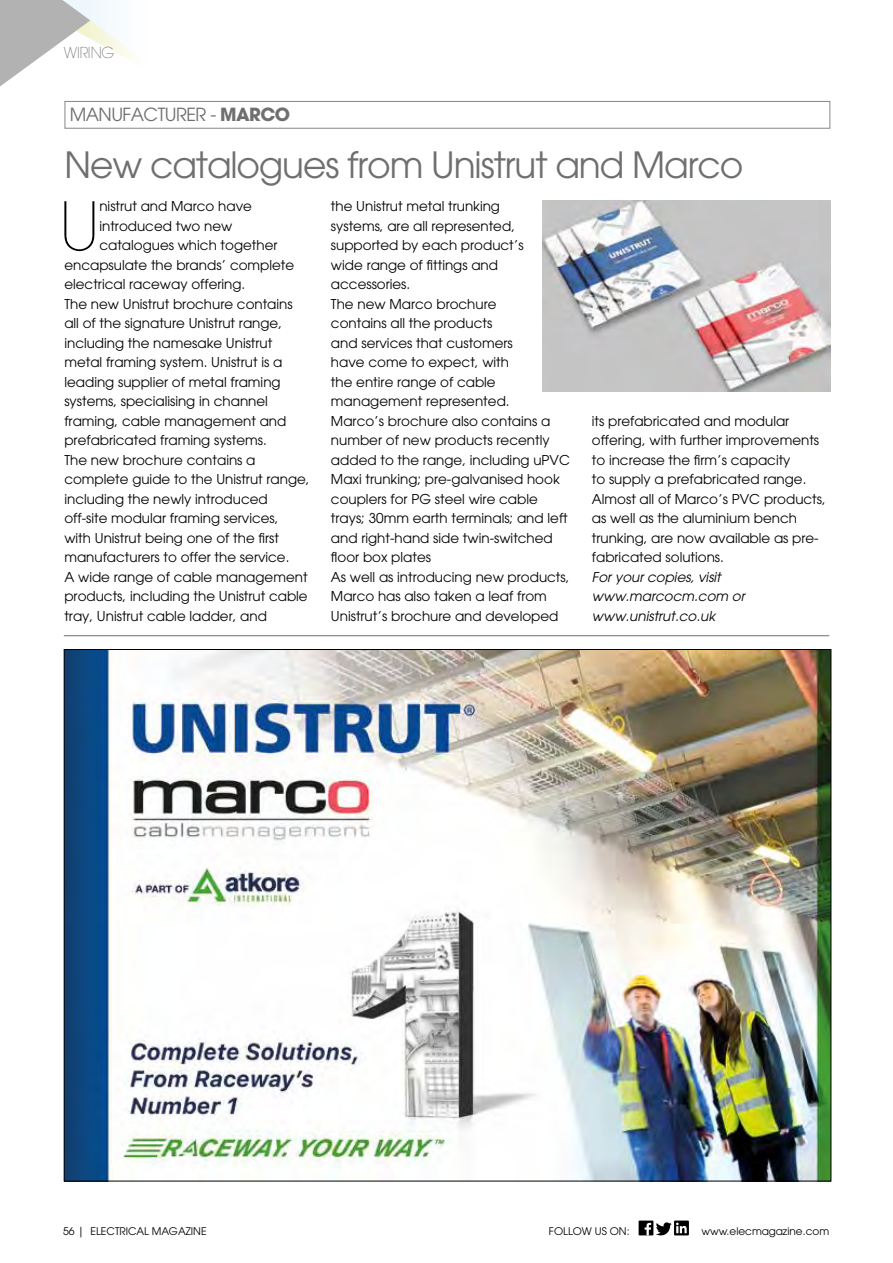
<style>
.page{position:relative;width:893px;height:1263px;background:#fff}
.page>*{position:absolute;margin:0;border:0;box-sizing:border-box;transform-origin:0 0}
.t1{font:200 66.15px "Avant Garde";color:#000}
.t2{font:36px "Avant Garde";letter-spacing:-.03em;color:#706f6f}
.t3{font:18px "Avant Garde";letter-spacing:-.03em;color:#706f6f}
.t4{font:200 15px "Avant Garde";color:#575756}
.t5{font:13.5px/19.5px "Avant Garde";color:#000}
.t6{font:italic 13.5px/19.5px "Avant Garde";color:#000}
.t7{font:10.5px "Avant Garde";color:#000}
.s1{font-weight:700}
</style>
<div class="page">
<svg style="left:0;top:0;width:132px;height:102px"></svg>
<div style="left:639px;top:1220px;width:14px;height:15px;background:#000"></div>
<div style="left:674px;top:1220px;width:15px;height:15px;background:#000"></div>
<svg style="left:645px;top:1222px;width:42px;height:13px"></svg>
<div style="left:65px;top:101px;width:765px;height:28px;background:#fff;border:1px solid #878787"></div>
<img style="left:542px;top:201px;width:288px;height:190px">
<hr style="left:64px;top:635px;width:765px;height:1px;background:#706f6f">
<img style="left:66px;top:651px;width:763px;height:528px">
<p class="t4" style="left:64px;top:44px;width:39px">WIRING</p>
<h3 class="t3" style="left:70px;top:104px;width:181px">MANUFACTURER - <span class="s1">MARCO</span></h3>
<h2 class="t2" style="left:65px;top:143px;width:680px">New catalogues from Unistrut and Marco</h2>
<h1 class="t1" style="left:59px;top:187px;width:42px">U</h1>
<p class="t5" style="left:99px;top:197px;width:154px">nistrut and Marco have</p>
<p class="t5" style="left:99px;top:216px;width:134px">introduced two new</p>
<p class="t5" style="left:99px;top:236px;width:180px">catalogues which together</p>
<p class="t5" style="left:64px;top:255px;width:231px">encapsulate the brands’ complete</p>
<p class="t5" style="left:64px;top:274px;width:182px">electrical raceway offering.</p>
<p class="t5" style="left:64px;top:294px;width:230px">The new Unistrut brochure contains</p>
<p class="t5" style="left:64px;top:313px;width:219px">all of the signature Unistrut range,</p>
<p class="t5" style="left:64px;top:333px;width:209px">including the namesake Unistrut</p>
<p class="t5" style="left:64px;top:352px;width:219px">metal framing system. Unistrut is a</p>
<p class="t5" style="left:64px;top:372px;width:218px">leading supplier of metal framing</p>
<p class="t5" style="left:64px;top:391px;width:205px">systems, specialising in channel</p>
<p class="t5" style="left:64px;top:411px;width:223px">framing, cable management and</p>
<p class="t5" style="left:64px;top:430px;width:204px">prefabricated framing systems.</p>
<p class="t5" style="left:64px;top:450px;width:193px">The new brochure contains a</p>
<p class="t5" style="left:64px;top:469px;width:247px">complete guide to the Unistrut range,</p>
<p class="t5" style="left:64px;top:489px;width:205px">including the newly introduced</p>
<p class="t5" style="left:64px;top:508px;width:216px">off-site modular framing services,</p>
<p class="t5" style="left:64px;top:528px;width:216px">with Unistrut being one of the first</p>
<p class="t5" style="left:64px;top:547px;width:227px">manufacturers to offer the service.</p>
<p class="t5" style="left:64px;top:567px;width:245px">A wide range of cable management</p>
<p class="t5" style="left:64px;top:586px;width:245px">products, including the Unistrut cable</p>
<p class="t5" style="left:64px;top:606px;width:204px">tray, Unistrut cable ladder, and</p>
<p class="t5" style="left:331px;top:196px;width:241px">the Unistrut metal trunking<br>systems, are all represented, supported by each product’s<br>wide range of fittings and accessories.<br>The new Marco brochure<br>contains all the products<br>and services that customers<br>have come to expect, with<br>the entire range of cable management represented.<br>Marco’s brochure also contains a number of new products recently added to the range, including uPVC<br>Maxi trunking; pre-galvanised hook couplers for PG steel wire cable trays; 30mm earth terminals; and left and right-hand side twin-switched floor box plates<br>As well as introducing new products,<br>Marco has also taken a leaf from<br>Unistrut’s brochure and developed</p>
<p class="t5" style="left:592px;top:411px;width:235px">its prefabricated and modular offering, with further improvements to increase the firm’s capacity<br>to supply a prefabricated range.<br>Almost all of Marco’s PVC products, as well as the aluminium bench trunking, are now available as pre&shy;fabricated solutions.</p>
<p class="t6" style="left:592px;top:567px;width:154px">For your copies, visit www.marcocm.com or www.unistrut.co.uk</p>
<p class="t7" style="left:63px;top:1225px;width:145px">56 | ELECTRICAL MAGAZINE</p>
<p class="t7" style="left:549px;top:1225px;width:82px">FOLLOW US ON:</p>
<p class="t7" style="left:701px;top:1225px;width:129px">www.elecmagazine.com</p>
</div>
